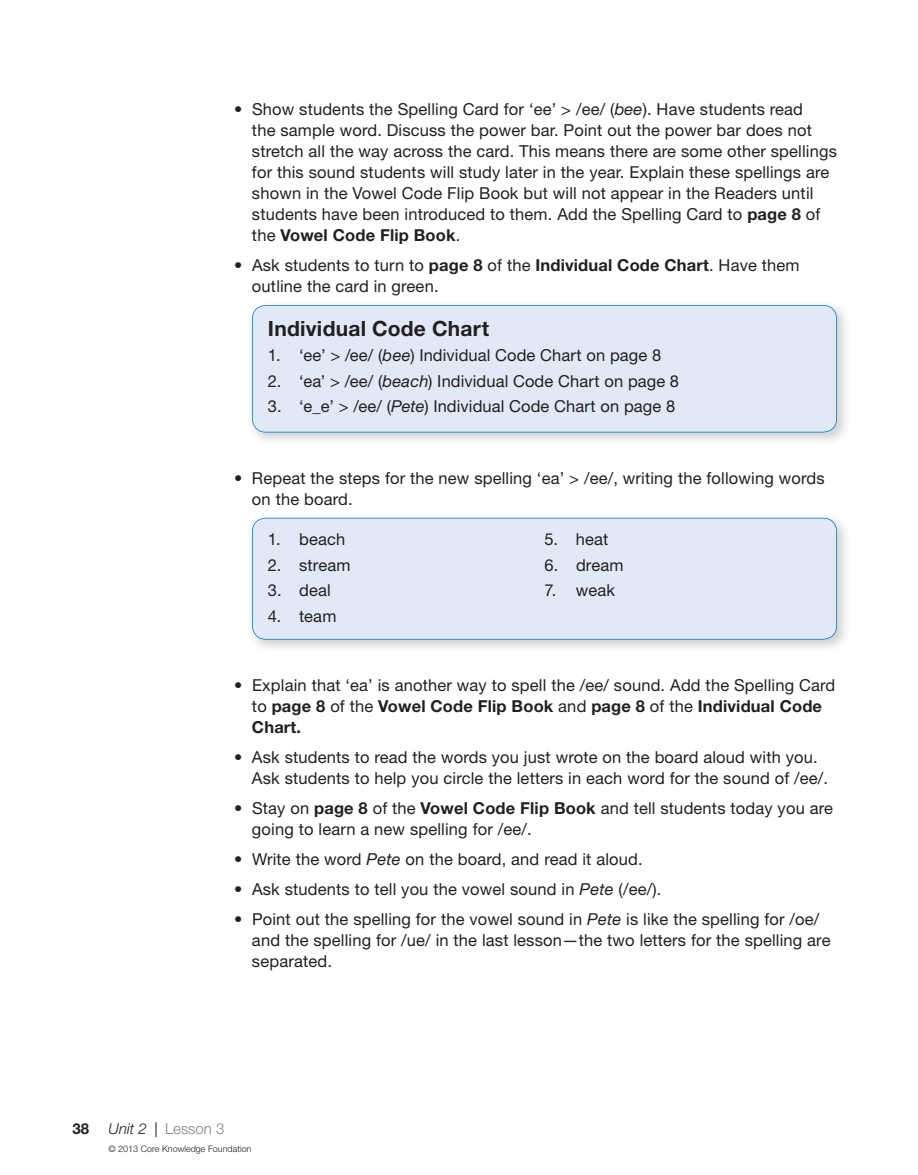
<style>
.page{position:relative;width:918px;height:1175px;background:#fff}
.page>*{position:absolute;margin:0;border:0;box-sizing:border-box;transform-origin:0 0}
.t1{font:700 21px "Helvetica Neue LT Std";letter-spacing:.01em;color:#231f20}
.t2{font:16.5px/21px "Helvetica Neue LT Std";letter-spacing:.01em;color:#231f20}
.t3{font:300 15px "Helvetica Neue LT Std";color:#808285}
.t4{font:700 15px "Helvetica Neue LT Std";color:#231f20}
.t5{font:300 9px "Helvetica Neue LT Std";color:#231f20}
.s1{font-style:italic}
.s2{font-weight:700}
.s3{font-style:italic;color:#231f20}
.s4{font-weight:400;color:#231f20}
</style>
<div class="page">
<img style="left:255px;top:308px;width:591px;height:133px">
<div style="left:252px;top:305px;width:585px;height:127px;background:#e1e9f6"></div>
<img style="left:255px;top:517px;width:591px;height:131px">
<div style="left:252px;top:518px;width:585px;height:121px;background:#e1e9f6"></div>
<p class="t2" style="left:252px;top:99px;width:587px;text-indent:-18px">• Show students the Spelling Card for ‘ee’ &gt; /ee/ (<span class="s1">bee</span>). Have students read<br>the sample word. Discuss the power bar. Point out the power bar does not stretch all the way across the card. This means there are some other spellings for this sound students will study later in the year. Explain these spellings are shown in the Vowel Code Flip Book but will not appear in the Readers until students have been introduced to them. Add the Spelling Card to <span class="s2">page 8</span> of the <span class="s2">Vowel Code Flip Book</span>.</p>
<p class="t2" style="left:252px;top:255px;width:549px;text-indent:-18px">• Ask students to turn to <span class="s2">page 8</span> of the <span class="s2">Individual Code Chart</span>. Have them outline the card in green.</p>
<p class="t1" style="left:268px;top:315px;width:223px">Individual Code Chart</p>
<p class="t2" style="left:268px;top:345px;width:395px">1. ‘ee’ &gt; /ee/ (<span class="s1">bee</span>) Individual Code Chart on page 8</p>
<p class="t2" style="left:268px;top:370px;width:413px">2. ‘ea’ &gt; /ee/ (<span class="s1">beach</span>) Individual Code Chart on page 8</p>
<p class="t2" style="left:268px;top:396px;width:409px">3. ‘e_e’ &gt; /ee/ (<span class="s1">Pete</span>) Individual Code Chart on page 8</p>
<p class="t2" style="left:252px;top:467px;width:574px;text-indent:-18px">• Repeat the steps for the new spelling ‘ea’ &gt; /ee/, writing the following words on the board.</p>
<p class="t2" style="left:268px;top:528px;width:79px">1. beach</p>
<p class="t2" style="left:268px;top:554px;width:84px">2. stream</p>
<p class="t2" style="left:268px;top:579px;width:64px">3. deal</p>
<p class="t2" style="left:268px;top:605px;width:70px">4. team</p>
<p class="t2" style="left:544px;top:528px;width:65px">5. heat</p>
<p class="t2" style="left:544px;top:554px;width:81px">6. dream</p>
<p class="t2" style="left:544px;top:579px;width:72px">7. weak</p>
<p class="t2" style="left:252px;top:674px;width:585px;text-indent:-18px">• Explain that ‘ea’ is another way to spell the /ee/ sound. Add the Spelling Card to <span class="s2">page 8</span> of the <span class="s2">Vowel Code Flip Book</span> and <span class="s2">page 8</span> of the <span class="s2">Individual Code<br>Chart.</span></p>
<p class="t2" style="left:252px;top:746px;width:578px;text-indent:-18px">• Ask students to read the words you just wrote on the board aloud with you.<br>Ask students to help you circle the letters in each word for the sound of /ee/.</p>
<p class="t2" style="left:252px;top:797px;width:583px;text-indent:-18px">• Stay on <span class="s2">page 8</span> of the <span class="s2">Vowel Code Flip Book</span> and tell students today you are going to learn a new spelling for /ee/.</p>
<p class="t2" style="left:234px;top:848px;width:410px">• Write the word <span class="s1">Pete</span> on the board, and read it aloud.</p>
<p class="t2" style="left:234px;top:878px;width:429px">• Ask students to tell you the vowel sound in <span class="s1">Pete</span> (/ee/).</p>
<p class="t2" style="left:252px;top:908px;width:580px;text-indent:-18px">• Point out the spelling for the vowel sound in <span class="s1">Pete</span> is like the spelling for /oe/ and the spelling for /ue/ in the last lesson—the two letters for the spelling are separated.</p>
<p class="t4" style="left:73px;top:1119px;width:18px">38</p>
<p class="t3" style="left:109px;top:1119px;width:117px"><span class="s3">Unit 2</span> <span class="s4">|</span> Lesson 3</p>
<p class="t5" style="left:109px;top:1143px;width:144px">© 2013 Core Knowledge Foundation</p>
</div>
